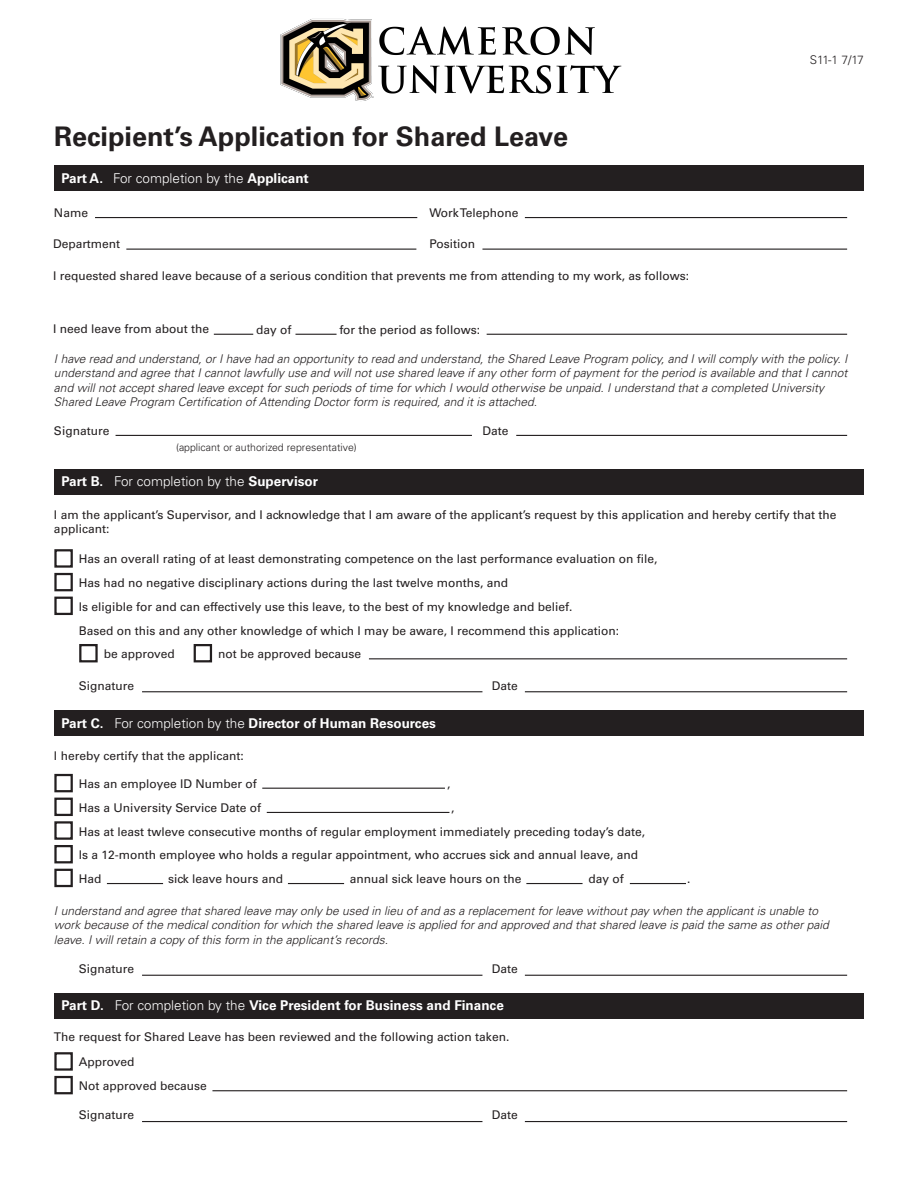
<style>
.page{position:relative;width:918px;height:1188px;background:#fff}
.page>*{position:absolute;margin:0;border:0;box-sizing:border-box;transform-origin:0 0}
.t1{font:700 27px "Univers";color:#231f20}
.t2{font:700 13.5px "Univers";color:#fff}
.t3{font:300 13.5px "Univers";color:#fff}
.t4{font:12px/23.7px "Univers";color:#231f20}
.t5{font:italic 300 12px/14.4px "Univers";color:#231f20}
.t6{font:300 12px "Univers";color:#231f20}
.t7{font:300 10.5px "Univers";color:#231f20}
.s1{font-weight:700}
.s2{font-weight:300}
</style>
<div class="page">
<img style="left:280px;top:18px;width:342px;height:83px">
<div style="left:54px;top:166px;width:810px;height:25px;background:#231f20"></div>
<hr style="left:95px;top:217px;width:322px;height:1px;background:#231f20">
<hr style="left:525px;top:217px;width:322px;height:1px;background:#231f20">
<hr style="left:126px;top:249px;width:290px;height:1px;background:#231f20">
<hr style="left:482px;top:249px;width:365px;height:1px;background:#231f20">
<hr style="left:214px;top:334px;width:39px;height:1px;background:#231f20">
<hr style="left:296px;top:334px;width:41px;height:1px;background:#231f20">
<hr style="left:487px;top:334px;width:360px;height:1px;background:#231f20">
<hr style="left:116px;top:435px;width:356px;height:1px;background:#231f20">
<hr style="left:516px;top:435px;width:331px;height:1px;background:#231f20">
<div style="left:54px;top:469px;width:810px;height:25px;background:#231f20"></div>
<div style="left:54px;top:549px;width:19px;height:19px;border:2px solid #231f20"></div>
<div style="left:54px;top:573px;width:19px;height:18px;border:2px solid #231f20"></div>
<div style="left:54px;top:597px;width:19px;height:18px;border:2px solid #231f20"></div>
<div style="left:194px;top:644px;width:18px;height:18px;border:2px solid #231f20"></div>
<div style="left:79px;top:644px;width:19px;height:18px;border:2px solid #231f20"></div>
<hr style="left:369px;top:658px;width:478px;height:1px;background:#231f20">
<hr style="left:142px;top:691px;width:340px;height:1px;background:#231f20">
<hr style="left:525px;top:691px;width:322px;height:1px;background:#231f20">
<div style="left:54px;top:710px;width:810px;height:26px;background:#231f20"></div>
<div style="left:54px;top:774px;width:19px;height:18px;border:2px solid #231f20"></div>
<hr style="left:262px;top:788px;width:183px;height:1px;background:#231f20">
<div style="left:54px;top:798px;width:19px;height:18px;border:2px solid #231f20"></div>
<hr style="left:267px;top:812px;width:182px;height:1px;background:#231f20">
<div style="left:54px;top:821px;width:19px;height:19px;border:2px solid #231f20"></div>
<div style="left:54px;top:845px;width:19px;height:18px;border:2px solid #231f20"></div>
<div style="left:54px;top:869px;width:19px;height:18px;border:2px solid #231f20"></div>
<hr style="left:288px;top:883px;width:56px;height:1px;background:#231f20">
<hr style="left:142px;top:975px;width:340px;height:1px;background:#231f20">
<hr style="left:525px;top:975px;width:322px;height:1px;background:#231f20">
<div style="left:54px;top:993px;width:810px;height:25px;background:#231f20"></div>
<div style="left:54px;top:1052px;width:19px;height:19px;border:2px solid #231f20"></div>
<hr style="left:212px;top:1090px;width:635px;height:1px;background:#231f20">
<hr style="left:142px;top:1121px;width:340px;height:1px;background:#231f20">
<hr style="left:525px;top:1121px;width:322px;height:1px;background:#231f20">
<hr style="left:107px;top:883px;width:56px;height:1px;background:#231f20">
<hr style="left:526px;top:883px;width:57px;height:1px;background:#231f20">
<hr style="left:630px;top:883px;width:56px;height:1px;background:#231f20">
<div style="left:54px;top:1076px;width:19px;height:18px;border:2px solid #231f20"></div>
<h1 class="t1" style="left:54px;top:121px;width:516px">Recipient’s Application for Shared Leave</h1>
<p class="t3" style="left:62px;top:170px;width:249px"><span class="s1">Part A.</span> For completion by the <span class="s1">Applicant</span></p>
<p class="t4" style="left:54px;top:201px;width:36px">Name</p>
<p class="t4" style="left:429px;top:201px;width:91px">Work Telephone</p>
<p class="t4" style="left:53px;top:232px;width:69px">Department</p>
<p class="t4" style="left:429px;top:232px;width:47px">Position</p>
<p class="t4" style="left:53px;top:264px;width:638px">I requested shared leave because of a serious condition that prevents me from attending to my work, as follows:</p>
<p class="t6" style="left:810px;top:52px;width:56px">S11-1 7/17</p>
<p class="t4" style="left:53px;top:317px;width:158px">I need leave from about the</p>
<p class="t4" style="left:256px;top:317px;width:37px">day of</p>
<p class="t4" style="left:339px;top:317px;width:142px">for the period as follows:</p>
<p class="t5" style="left:54px;top:352px;width:795px">I have read and understand, or I have had an opportunity to read and understand, the Shared Leave Program policy, and I will comply with the policy. I understand and agree that I cannot lawfully use and will not use shared leave if any other form of payment for the period is available and that I cannot and will not accept shared leave except for such periods of time for which I would otherwise be unpaid. I understand that a completed University Shared Leave Program Certification of Attending Doctor form is required, and it is attached.</p>
<p class="t4" style="left:54px;top:419px;width:57px">Signature</p>
<p class="t7" style="left:176px;top:441px;width:182px">(applicant or authorized representative)</p>
<p class="t4" style="left:482px;top:419px;width:28px">Date</p>
<p class="t3" style="left:62px;top:474px;width:258px"><span class="s1">Part B.</span> For completion by the <span class="s1">Supervisor</span></p>
<p class="t4" style="left:54px;top:508px;width:784px;line-height:14.4px">I am the applicant’s Supervisor, and I acknowledge that I am aware of the applicant’s request by this application and hereby certify that the applicant:</p>
<p class="t4" style="left:79px;top:547px;width:580px">Has an overall rating of at least demonstrating competence on the last performance evaluation on file,</p>
<p class="t4" style="left:79px;top:571px;width:431px">Has had no negative disciplinary actions during the last twelve months, and</p>
<p class="t4" style="left:79px;top:595px;width:495px">Is eligible for and can effectively use this leave, to the best of my knowledge and belief.</p>
<p class="t4" style="left:79px;top:619px;width:542px">Based on this and any other knowledge of which I may be aware, I recommend this application:</p>
<p class="t4" style="left:104px;top:642px;width:73px">be approved</p>
<p class="t4" style="left:218px;top:642px;width:145px">not be approved because</p>
<p class="t4" style="left:79px;top:673px;width:57px">Signature</p>
<p class="t4" style="left:492px;top:673px;width:28px">Date</p>
<p class="t2" style="left:62px;top:715px;width:376px">Part C. <span class="s2">For completion by the</span> Director of Human Resources</p>
<p class="t4" style="left:54px;top:744px;width:191px">I hereby certify that the applicant:</p>
<p class="t4" style="left:79px;top:772px;width:180px">Has an employee ID Number of</p>
<p class="t4" style="left:447px;top:772px;width:5px">,</p>
<p class="t4" style="left:79px;top:796px;width:184px">Has a University Service Date of</p>
<p class="t4" style="left:79px;top:796px;width:568px;text-indent:372px">,<br>Has at least twleve consecutive months of regular employment immediately preceding today’s date, Is a 12-month employee who holds a regular appointment, who accrues sick and annual leave, and Had</p>
<p class="t4" style="left:168px;top:867px;width:117px">sick leave hours and</p>
<p class="t4" style="left:350px;top:867px;width:173px">annual sick leave hours on the</p>
<p class="t4" style="left:588px;top:867px;width:37px">day of</p>
<p class="t4" style="left:687px;top:867px;width:5px">.</p>
<p class="t5" style="left:54px;top:904px;width:776px">I understand and agree that shared leave may only be used in lieu of and as a replacement for leave without pay when the applicant is unable to work because of the medical condition for which the shared leave is applied for and approved and that shared leave is paid the same as other paid leave. I will retain a copy of this form in the applicant’s records.</p>
<p class="t4" style="left:79px;top:957px;width:57px">Signature</p>
<p class="t4" style="left:492px;top:957px;width:28px">Date</p>
<p class="t2" style="left:62px;top:998px;width:444px">Part D. <span class="s2">For completion by the</span> Vice President for Business and Finance</p>
<p class="t4" style="left:79px;top:1025px;width:432px;line-height:25px;text-indent:-25px">The request for Shared Leave has been reviewed and the following action taken.<br>Approved</p>
<p class="t4" style="left:79px;top:1074px;width:129px">Not approved because</p>
<p class="t4" style="left:79px;top:1103px;width:57px">Signature</p>
<p class="t4" style="left:492px;top:1103px;width:28px">Date</p>
</div>
